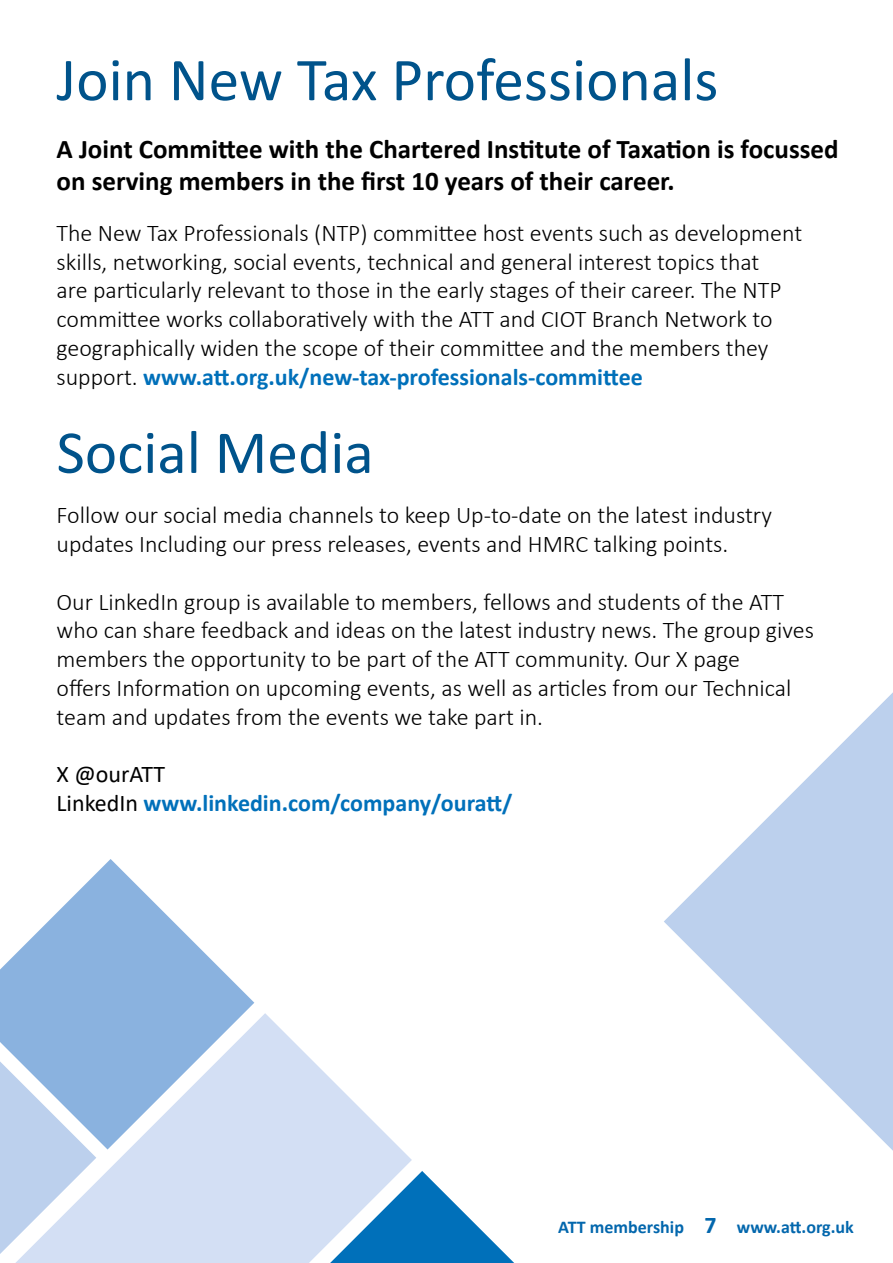
<style>
.page{position:relative;width:893px;height:1263px;background:#fff}
.page>*{position:absolute;margin:0;border:0;box-sizing:border-box;transform-origin:0 0}
.t1{font:61.5px "Calibri";color:#00538b}
.t2{font:700 27px/32.4px "Calibri";color:#000}
.t3{font:300 24px/28.8px "Calibri";color:#000}
.t4{font:700 24px/28.8px "Calibri";color:#0070ba}
.t5{font:700 18px "Calibri";color:#0367ad}
.s1{font-weight:700;color:#0070ba}
.s2{font-weight:400;color:#000}
.s3{font-size:24px}
</style>
<div class="page">
<svg style="left:444px;top:1193px;width:70px;height:70px"></svg>
<svg style="left:0;top:859px;width:233px;height:122px"></svg>
<svg style="left:0;top:981px;width:444px;height:282px"></svg>
<svg style="left:0;top:1061px;width:96px;height:193px"></svg>
<svg style="left:664px;top:692px;width:229px;height:459px"></svg>
<h1 class="t1" style="left:57px;top:37px;width:663px">Join New Tax Professionals</h1>
<p class="t2" style="left:57px;top:133px;width:784px">A Joint Committee with the Chartered Institute of Taxation is focussed on serving members in the first 10 years of their career.</p>
<p class="t3" style="left:57px;top:218px;width:747px">The New Tax Professionals (NTP) committee host events such as development skills, networking, social events, technical and general interest topics that<br>are particularly relevant to those in the early stages of their career. The NTP committee works collaboratively with the ATT and CIOT Branch Network to geographically widen the scope of their committee and the members they support. <span class="s1">www.att.org.uk/new-tax-professionals-committee</span></p>
<h1 class="t1" style="left:57px;top:410px;width:319px">Social Media</h1>
<p class="t3" style="left:57px;top:501px;width:717px">Follow our social media channels to keep Up-to-date on the latest industry updates Including our press releases, events and HMRC talking points.</p>
<p class="t3" style="left:57px;top:587px;width:759px">Our LinkedIn group is available to members, fellows and students of the ATT who can share feedback and ideas on the latest industry news. The group gives members the opportunity to be part of the ATT community. Our X page<br>offers Information on upcoming events, as well as articles from our Technical team and updates from the events we take part in.</p>
<p class="t4" style="left:57px;top:760px;width:457px"><span class="s2">X @ourATT<br>LinkedIn</span> www.linkedin.com/company/ouratt/</p>
<p class="t5" style="left:558px;top:1214px;width:297px">ATT membership <span class="s3">7</span> www.att.org.uk</p>
</div>
